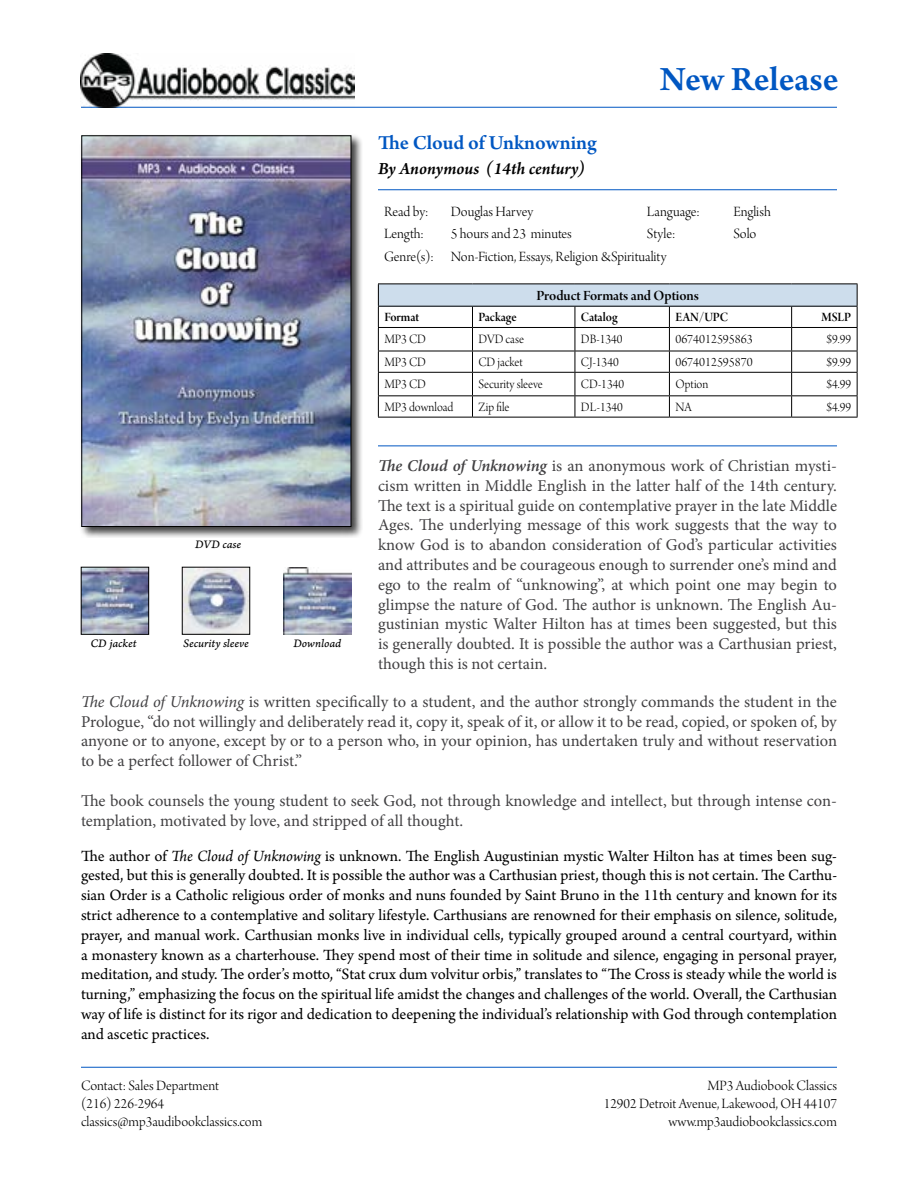
<style>
.page{position:relative;width:918px;height:1188px;background:#fff}
.page>*{position:absolute;margin:0;border:0;box-sizing:border-box;transform-origin:0 0}
.t1{font:600 36px "Arno Pro";letter-spacing:-.005em;color:#0057c2}
.t2{font:600 21px "Arno Pro";color:#0057c2}
.t3{font:italic 600 18px "Arno Pro";color:#000}
.t4{font:16.5px/19.8px "Minion Pro";color:#414042;text-align:justify}
.t5{font:16.5px/19.8px "Arno Pro";color:#000;text-align:justify}
.t6{font:15px/18px "Arno Pro Light Display";color:#000;text-align:right}
.t7{font:15px "Arno Pro Smbd Display";letter-spacing:-.005em;color:#000}
.t8{font:13.5px "Arno Pro Light Display";color:#000;scale:.96 1}
.t9{font:13.5px "Arno Pro Smbd Display";letter-spacing:-.005em;color:#000;scale:.96 1}
.t10{font:13.5px "Arno Pro Light Display";color:#000}
.t11{font:12px "Arno Pro Italic Caption";letter-spacing:-.005em;color:#000}
.s1{font-weight:600;font-style:italic}
.s2{font-style:italic}
</style>
<div class="page">
<hr style="left:378px;top:189px;width:459px;height:1px;background:#0057c2">
<hr style="left:378px;top:446px;width:459px;height:1px;background:#0057c2">
<hr style="left:81px;top:1067px;width:756px;height:1px;background:#0057c2">
<hr style="left:81px;top:107px;width:756px;height:1px;background:#0057c2">
<div style="left:79px;top:133px;width:284px;height:405px;background:#000;opacity:.75"></div>
<img style="left:83px;top:137px;width:266px;height:388px">
<div style="left:81px;top:135px;width:270px;height:392px;border:1px solid #000"></div>
<img style="left:83px;top:569px;width:64px;height:63px">
<div style="left:81px;top:567px;width:68px;height:67px;border:1px solid #000"></div>
<img style="left:284px;top:567px;width:67px;height:67px">
<img style="left:184px;top:569px;width:64px;height:63px">
<div style="left:182px;top:567px;width:68px;height:67px;border:1px solid #000"></div>
<img style="left:81px;top:54px;width:274px;height:54px">
<div style="left:378px;top:284px;width:479px;height:22px;background:#cdddec"></div>
<hr style="left:378px;top:327px;width:94px;height:1px;background:#000">
<hr style="left:472px;top:327px;width:103px;height:1px;background:#000">
<hr style="left:575px;top:327px;width:94px;height:1px;background:#000">
<hr style="left:669px;top:327px;width:123px;height:1px;background:#000">
<hr style="left:792px;top:327px;width:66px;height:1px;background:#000">
<hr style="left:378px;top:351px;width:94px;height:1px;background:#000">
<hr style="left:472px;top:351px;width:103px;height:1px;background:#000">
<hr style="left:575px;top:351px;width:94px;height:1px;background:#000">
<hr style="left:669px;top:351px;width:123px;height:1px;background:#000">
<hr style="left:792px;top:351px;width:66px;height:1px;background:#000">
<hr style="left:378px;top:372px;width:94px;height:1px;background:#000">
<hr style="left:472px;top:372px;width:103px;height:1px;background:#000">
<hr style="left:575px;top:372px;width:94px;height:1px;background:#000">
<hr style="left:669px;top:372px;width:123px;height:1px;background:#000">
<hr style="left:792px;top:372px;width:66px;height:1px;background:#000">
<hr style="left:378px;top:395px;width:94px;height:1px;background:#000">
<hr style="left:472px;top:395px;width:103px;height:1px;background:#000">
<svg style="left:472px;top:307px;width:1px;height:110px"></svg>
<hr style="left:575px;top:395px;width:94px;height:1px;background:#000">
<svg style="left:575px;top:307px;width:1px;height:110px"></svg>
<hr style="left:669px;top:395px;width:123px;height:1px;background:#000">
<svg style="left:669px;top:307px;width:1px;height:110px"></svg>
<hr style="left:792px;top:395px;width:66px;height:1px;background:#000">
<svg style="left:791px;top:307px;width:1px;height:110px"></svg>
<hr style="left:378px;top:417px;width:94px;height:1px;background:#000">
<hr style="left:472px;top:417px;width:103px;height:1px;background:#000">
<hr style="left:575px;top:417px;width:94px;height:1px;background:#000">
<hr style="left:669px;top:417px;width:123px;height:1px;background:#000">
<hr style="left:792px;top:417px;width:66px;height:1px;background:#000">
<hr style="left:378px;top:284px;width:94px;height:1px;background:#000">
<svg style="left:378px;top:284px;width:1px;height:133px"></svg>
<hr style="left:472px;top:284px;width:103px;height:1px;background:#000">
<hr style="left:575px;top:284px;width:94px;height:1px;background:#000">
<hr style="left:669px;top:284px;width:123px;height:1px;background:#000">
<hr style="left:792px;top:284px;width:66px;height:1px;background:#000">
<svg style="left:857px;top:284px;width:1px;height:133px"></svg>
<hr style="left:378px;top:306px;width:94px;height:1px;background:#000">
<hr style="left:472px;top:306px;width:103px;height:1px;background:#000">
<hr style="left:575px;top:306px;width:94px;height:1px;background:#000">
<hr style="left:669px;top:306px;width:123px;height:1px;background:#000">
<hr style="left:792px;top:306px;width:66px;height:1px;background:#000">
<p class="t2" style="left:378px;top:131px;width:220px">The Cloud of Unknowning</p>
<p class="t3" style="left:378px;top:158px;width:208px">By Anonymous (14th century)</p>
<h1 class="t1" style="left:660px;top:59px;width:180px">New Release</h1>
<p class="t6" style="left:384px;top:204px;width:46px">Read by:</p>
<p class="t6" style="left:451px;top:204px;width:84px">Douglas Harvey</p>
<p class="t6" style="left:647px;top:204px;width:54px">Language:</p>
<p class="t6" style="left:733px;top:204px;width:39px">English</p>
<p class="t6" style="left:384px;top:226px;width:41px">Length:</p>
<p class="t6" style="left:451px;top:226px;width:123px">5 hours and 23 minutes</p>
<p class="t6" style="left:647px;top:226px;width:30px">Style:</p>
<p class="t6" style="left:733px;top:226px;width:25px">Solo</p>
<p class="t6" style="left:384px;top:248px;width:284px">Genre(s): Non-Fiction, Essays, Religion &amp;Spirituality</p>
<p class="t7" style="left:536px;top:287px;width:164px">Product Formats and Options</p>
<p class="t9" style="left:384px;top:310px;width:38px">Format</p>
<p class="t9" style="left:479px;top:310px;width:41px">Package</p>
<p class="t9" style="left:581px;top:310px;width:40px">Catalog</p>
<p class="t9" style="left:675px;top:310px;width:56px">EAN/UPC</p>
<p class="t9" style="left:821px;top:310px;width:32px">MSLP</p>
<p class="t8" style="left:384px;top:331px;width:45px">MP3 CD</p>
<p class="t8" style="left:479px;top:331px;width:49px">DVD case</p>
<p class="t8" style="left:581px;top:331px;width:45px">DB-1340</p>
<p class="t10" style="left:675px;top:331px;width:79px">0674012595863</p>
<p class="t8" style="left:826px;top:331px;width:27px">$9.99</p>
<p class="t8" style="left:384px;top:355px;width:45px">MP3 CD</p>
<p class="t8" style="left:479px;top:355px;width:48px">CD jacket</p>
<p class="t8" style="left:581px;top:355px;width:41px">CJ-1340</p>
<p class="t10" style="left:675px;top:355px;width:79px">0674012595870</p>
<p class="t8" style="left:826px;top:355px;width:27px">$9.99</p>
<p class="t8" style="left:384px;top:376px;width:45px">MP3 CD</p>
<p class="t8" style="left:479px;top:376px;width:69px">Security sleeve</p>
<p class="t8" style="left:581px;top:376px;width:46px">CD-1340</p>
<p class="t8" style="left:675px;top:376px;width:36px">Option</p>
<p class="t8" style="left:827px;top:376px;width:27px">$4.99</p>
<p class="t8" style="left:384px;top:400px;width:73px">MP3 download</p>
<p class="t8" style="left:479px;top:400px;width:34px">Zip file</p>
<p class="t8" style="left:581px;top:400px;width:45px">DL-1340</p>
<p class="t8" style="left:675px;top:400px;width:18px">NA</p>
<p class="t8" style="left:827px;top:400px;width:27px">$4.99</p>
<p class="t4" style="left:378px;top:456px;width:461px"><span class="s1">The Cloud of Unknowing</span> is an anonymous work of Christian mysti&shy;cism written in Middle English in the latter half of the 14th century.<br>The text is a spiritual guide on contemplative prayer in the late Middle Ages. The underlying message of this work suggests that the way to know God is to abandon consideration of God’s particular activities and attributes and be courageous enough to surrender one’s mind and ego to the realm of “unknowing”, at which point one may begin to glimpse the nature of God. The author is unknown. The English Au&shy;gustinian mystic Walter Hilton has at times been suggested, but this is generally doubted. It is possible the author was a Carthusian priest, though this is not certain.</p>
<p class="t4" style="left:81px;top:692px;width:758px"><span class="s2">The Cloud of Unknowing</span> is written specifically to a student, and the author strongly commands the student in the Prologue, “do not willingly and deliberately read it, copy it, speak of it, or allow it to be read, copied, or spoken of, by anyone or to anyone, except by or to a person who, in your opinion, has undertaken truly and without reservation to be a perfect follower of Christ.”</p>
<p class="t4" style="left:81px;top:791px;width:758px">The book counsels the young student to seek God, not through knowledge and intellect, but through intense con&shy;templation, motivated by love, and stripped of all thought.</p>
<p class="t5" style="left:81px;top:847px;width:758px">The author of <span class="s2">The Cloud of Unknowing</span> is unknown. The English Augustinian mystic Walter Hilton has at times been sug&shy;gested, but this is generally doubted. It is possible the author was a Carthusian priest, though this is not certain. The Carthu&shy;sian Order is a Catholic religious order of monks and nuns founded by Saint Bruno in the 11th century and known for its strict adherence to a contemplative and solitary lifestyle. Carthusians are renowned for their emphasis on silence, solitude, prayer, and manual work. Carthusian monks live in individual cells, typically grouped around a central courtyard, within a monastery known as a charterhouse. They spend most of their time in solitude and silence, engaging in personal prayer, meditation, and study. The order’s motto, “Stat crux dum volvitur orbis,” translates to “The Cross is steady while the world is turning,” emphasizing the focus on the spiritual life amidst the changes and challenges of the world. Overall, the Carthusian way of life is distinct for its rigor and dedication to deepening the individual’s relationship with God through contemplation and ascetic practices.</p>
<p class="t11" style="left:195px;top:537px;width:48px">DVD case</p>
<p class="t11" style="left:90px;top:636px;width:47px">CD jacket</p>
<p class="t11" style="left:183px;top:636px;width:67px">Security sleeve</p>
<p class="t11" style="left:294px;top:636px;width:49px">Download</p>
<p class="t6" style="left:81px;top:1078px;width:183px;text-align:left">Contact: Sales Department<br>(216) 226-2964 classics@mp3audibookclassics.com</p>
<p class="t6" style="left:604px;top:1078px;width:235px">MP3 Audiobook Classics<br>12902 Detroit Avenue, Lakewood, OH 44107 www.mp3audiobookclassics.com</p>
</div>
